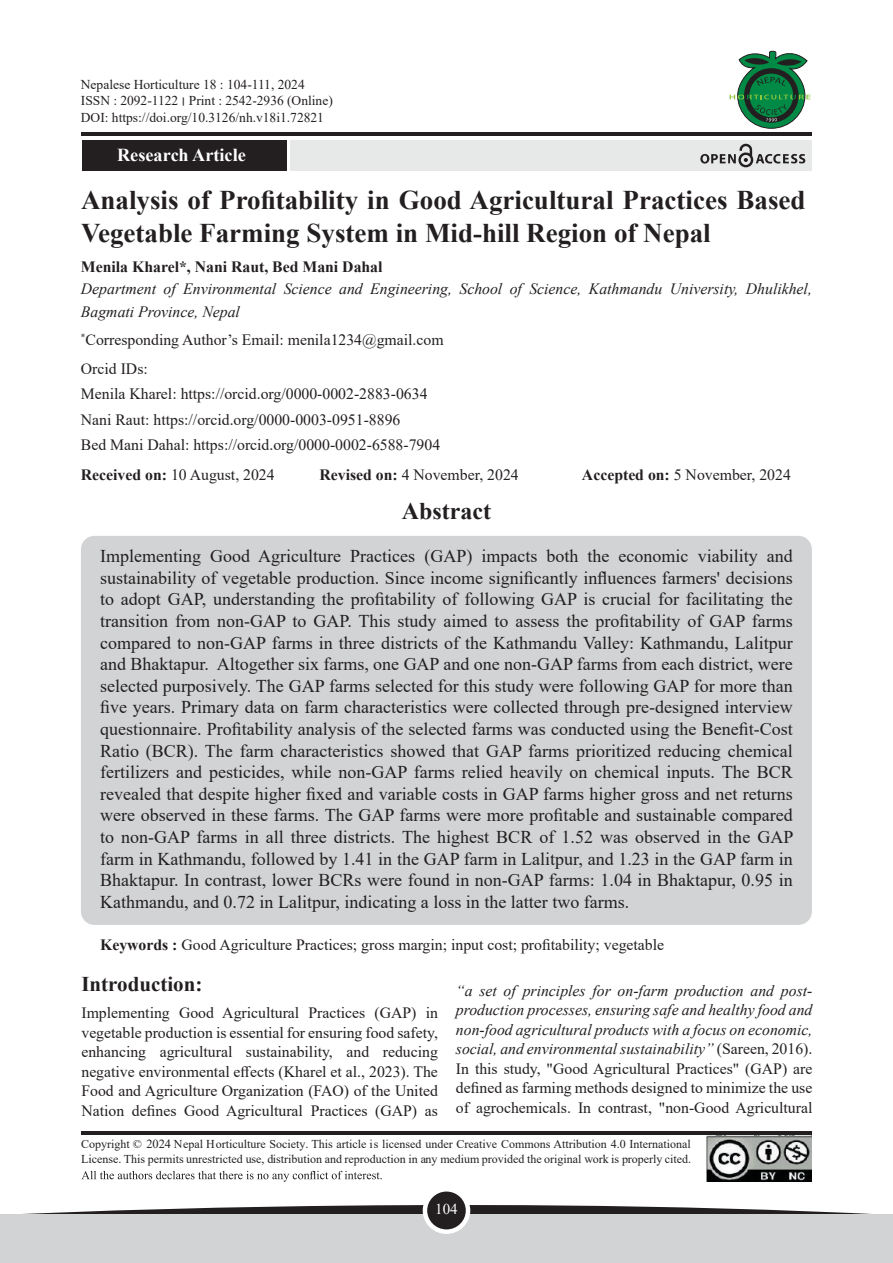
<style>
.page{position:relative;width:893px;height:1263px;background:#fff}
.page>*{position:absolute;margin:0;border:0;box-sizing:border-box;transform-origin:0 0}
.t1{font:700 27px/33px "Times New Roman";color:#231f20}
.t2{font:700 24px "Times New Roman";color:#231f20}
.Head{font:700 21px "Times New Roman";color:#231f20}
.t3{font:700 18.15px "Times New Roman";color:#fff}
.Normal__Web{font:18px/21.6px "Times New Roman";color:#231f20;text-align:justify}
.body{font:15.75px/19.5px "Times New Roman";color:#231f20;text-align:justify}
.body-2{font:italic 15.75px/19.5px "Times New Roman";color:#231f20}
.Writer_name{font:700 15.75px "Times New Roman";color:#231f20}
.t4{font:15px "Times New Roman";color:#fff}
.t5{font:13.5px "Times New Roman";color:#231f20}
.body-3{font:12px/15.8px "Times New Roman";color:#231f20}
.s1{font-weight:700}
.s2{font-style:normal}
.s3{font-size:12.3px}
</style>
<div class="page">
<svg style="left:0;top:1205px;width:893px;height:58px;fill:#231f20"></svg>
<div style="left:1px;top:1215px;width:892px;height:48px;background:#d1d3d4"></div>
<div style="left:425px;top:1189px;width:43px;height:43px;background:#231f20;border-radius:50%"></div>
<div style="left:423px;top:1187px;width:47px;height:47px;border:4px solid #fff;border-radius:50%"></div>
<div style="left:82px;top:140px;width:204px;height:31px;background:#231f20"></div>
<div style="left:290px;top:140px;width:522px;height:31px;background:#e7e8e8"></div>
<hr style="left:82px;top:133px;width:730px;height:3px;background:#231f20">
<svg style="left:730px;top:50px;width:81px;height:79px"></svg>
<svg style="left:700px;top:143px;width:106px;height:25px"></svg>
<svg style="left:81px;top:1171px;width:301px;height:11px"></svg>
<img style="left:707px;top:1136px;width:105px;height:46px">
<div style="left:81px;top:536px;width:731px;height:389px;background:#d1d3d4;border-radius:13px"></div>
<hr style="left:81px;top:1131px;width:731px;height:3px;background:#231f20">
<p class="t5" style="left:81px;top:75px;width:225px">Nepalese Horticulture 18 : 104-111, 2024</p>
<p class="t5" style="left:81px;top:91px;width:254px">ISSN : 2092-1122 ׀ Print : 2542-2936 (Online)</p>
<p class="t5" style="left:81px;top:108px;width:245px">DOI: https://doi.org/10.3126/nh.v18i1.72821</p>
<p class="t3" style="left:163px;top:142px;width:18px">rc</p>
<p class="t3" style="left:117px;top:142px;width:130px">Resea h Article</p>
<p class="t1" style="left:81px;top:182px;width:726px">Analysis of Profitability in Good Agricultural Practices Based<br>Vegetable Farming System in Mid-hill Region of Nepal</p>
<p class="Writer_name" style="left:81px;top:255px;width:303px">Menila Kharel*, Nani Raut, Bed Mani Dahal</p>
<p class="body-2" style="left:81px;top:277px;width:732px;line-height:22.5px">Department of Environmental Science and Engineering, School of Science, Kathmandu University, Dhulikhel,<br>Bagmati Province, Nepal</p>
<p class="body" style="left:81px;top:330px;width:364px"><sup>*</sup>Corresponding Author’s Email: menila1234@gmail.com</p>
<p class="body" style="left:81px;top:358px;width:68px">Orcid IDs:</p>
<p class="body" style="left:81px;top:384px;width:348px">Menila Kharel: https://orcid.org/0000-0002-2883-0634</p>
<p class="body" style="left:81px;top:409px;width:321px">Nani Raut: https://orcid.org/0000-0003-0951-8896</p>
<p class="body" style="left:81px;top:435px;width:361px">Bed Mani Dahal: https://orcid.org/0000-0002-6588-7904</p>
<p class="body" style="left:81px;top:465px;width:195px"><span class="s1">Received on:</span> 10 August, 2024</p>
<p class="body" style="left:319px;top:465px;width:201px"><span class="s1">Revised on:</span> 4 November, 2024</p>
<p class="body" style="left:582px;top:465px;width:210px"><span class="s1">Accepted on:</span> 5 November, 2024</p>
<p class="t2" style="left:402px;top:493px;width:91px">Abstract</p>
<p class="Normal__Web" style="left:100px;top:545px;width:695px">Implementing Good Agriculture Practices (GAP) impacts both the economic viability and sustainability of vegetable production. Since income significantly influences farmers' decisions to adopt GAP, understanding the profitability of following GAP is crucial for facilitating the transition from non-GAP to GAP. This study aimed to assess the profitability of GAP farms compared to non-GAP farms in three districts of the Kathmandu Valley: Kathmandu, Lalitpur and Bhaktapur. Altogether six farms, one GAP and one non-GAP farms from each district, were selected purposively. The GAP farms selected for this study were following GAP for more than five years. Primary data on farm characteristics were collected through pre-designed interview questionnaire. Profitability analysis of the selected farms was conducted using the Benefit-Cost Ratio (BCR). The farm characteristics showed that GAP farms prioritized reducing chemical fertilizers and pesticides, while non-GAP farms relied heavily on chemical inputs. The BCR revealed that despite higher fixed and variable costs in GAP farms higher gross and net returns were observed in these farms. The GAP farms were more profitable and sustainable compared to non-GAP farms in all three districts. The highest BCR of 1.52 was observed in the GAP farm in Kathmandu, followed by 1.41 in the GAP farm in Lalitpur, and 1.23 in the GAP farm in Bhaktapur. In contrast, lower BCRs were found in non-GAP farms: 1.04 in Bhaktapur, 0.95 in Kathmandu, and 0.72 in Lalitpur, indicating a loss in the latter two farms.</p>
<p class="body" style="left:100px;top:935px;width:566px"><span class="s1">Keywords :</span> Good Agriculture Practices; gross margin; input cost; profitability; vegetable</p>
<p class="Head" style="left:81px;top:969px;width:122px">Introduction:</p>
<p class="body" style="left:81px;top:1003px;width:358px">Implementing Good Agricultural Practices (GAP) in vegetable production is essential for ensuring food safety, enhancing agricultural sustainability, and reducing negative environmental effects (Kharel et al., 2023). The Food and Agriculture Organization (FAO) of the United Nation defines Good Agricultural Practices (GAP) as</p>
<p class="body-2" style="left:456px;top:980px;width:358px;text-align:justify">“a set of principles for on-farm production and post&shy;production processes, ensuring safe and healthy food and non-food agricultural products with a focus on economic, social, and environmental sustainability” <span class="s2">(Sareen, 2016).<br>In this study, "Good Agricultural Practices" (GAP) are defined as farming methods designed to minimize the use of agrochemicals. In contrast, "non-Good Agricultural</span></p>
<p class="body-3" style="left:81px;top:1135px;width:611px">Copyright © <span class="s3">2024</span> Nepal Horticulture Society. This article is licensed under Creative Commons Attribution 4.0 International<br>License. This permits unrestricted use, distribution and reproduction in any medium provided the original work is properly cited.</p>
<p class="t4" style="left:435px;top:1199px;width:24px">104</p>
</div>
